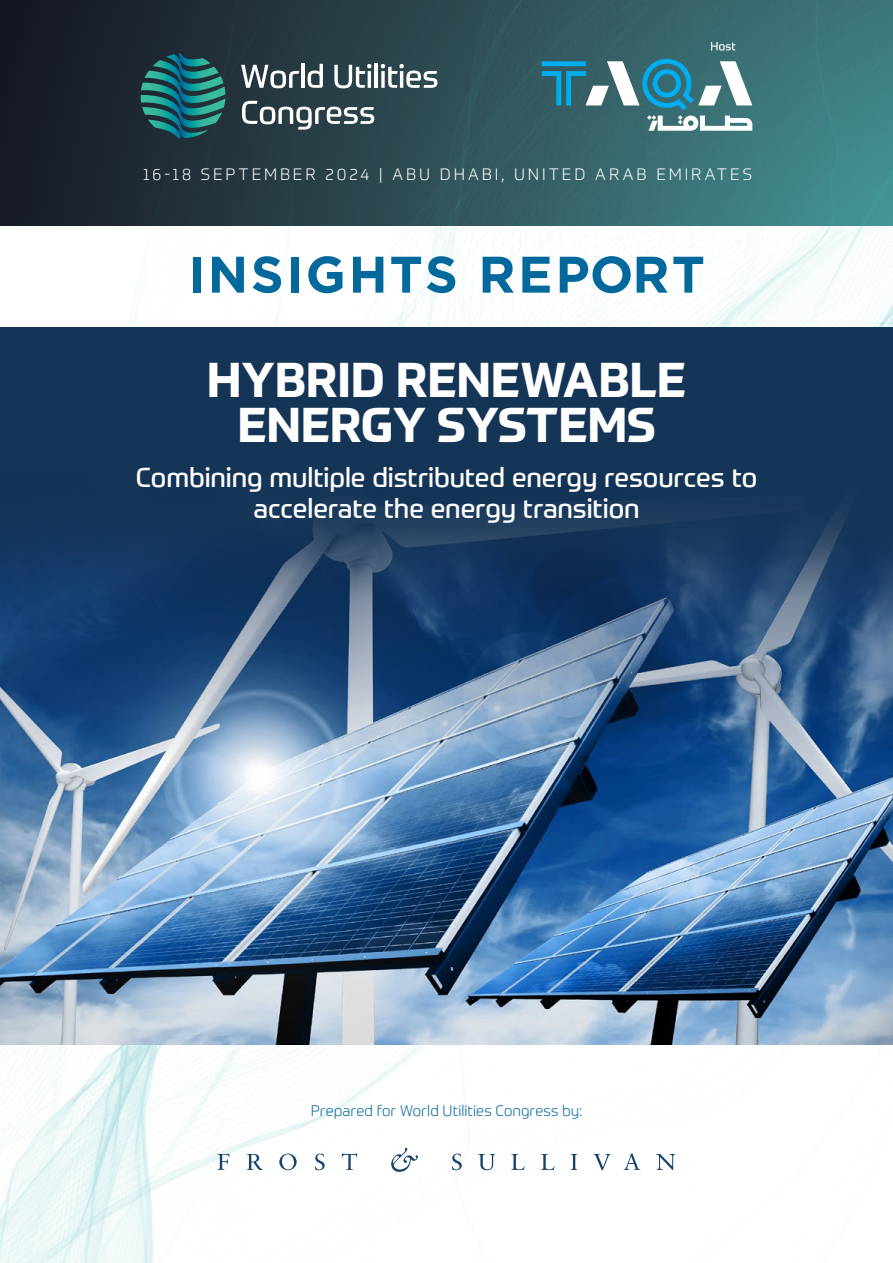
<style>
.page{position:relative;width:893px;height:1263px;background:#fff}
.page>*{position:absolute;margin:0;border:0;box-sizing:border-box;transform-origin:0 0}
.t1{font:700 51.3px "Gotham";letter-spacing:.045em;color:#03699d}
.t2{font:700 48px/45px "Prometo";letter-spacing:-.005em;color:#fff;text-align:center}
.t3{font:27px/30.8px "Prometo W04";letter-spacing:-.005em;color:#fff;text-align:center}
.t4{font:300 16.2px "Prometo W04";letter-spacing:.18em;color:#fff}
.t5{font:300 15px "Prometo W04";color:#03699d}
</style>
<div class="page">
<img style="left:0;top:323px;width:893px;height:940px">
<img style="left:0;top:747px;width:893px;height:298px">
<img style="left:0;top:0;width:893px;height:227px">
<img style="left:143px;top:227px;width:750px;height:96px">
<svg style="left:0;top:327px;width:893px;height:420px;fill:#15355a"></svg>
<svg style="left:241px;top:65px;width:58px;height:23px"></svg>
<hr style="left:301px;top:64px;width:3px;height:24px;background:#fff">
<svg style="left:308px;top:64px;width:15px;height:24px"></svg>
<svg style="left:334px;top:64px;width:37px;height:24px"></svg>
<hr style="left:374px;top:64px;width:4px;height:24px;background:#fff">
<svg style="left:381px;top:64px;width:56px;height:24px"></svg>
<svg style="left:242px;top:101px;width:132px;height:29px"></svg>
<svg style="left:141px;top:53px;width:84px;height:85px"></svg>
<svg style="left:542px;top:59px;width:210px;height:72px"></svg>
<svg style="left:711px;top:42px;width:24px;height:9px"></svg>
<svg style="left:218px;top:1154px;width:11px;height:16px"></svg>
<svg style="left:247px;top:1154px;width:16px;height:16px"></svg>
<svg style="left:279px;top:1153px;width:18px;height:17px"></svg>
<svg style="left:315px;top:1153px;width:10px;height:17px"></svg>
<svg style="left:342px;top:1153px;width:15px;height:17px"></svg>
<svg style="left:452px;top:1153px;width:10px;height:17px"></svg>
<svg style="left:478px;top:1154px;width:17px;height:16px"></svg>
<svg style="left:511px;top:1154px;width:14px;height:16px"></svg>
<svg style="left:541px;top:1154px;width:14px;height:16px"></svg>
<svg style="left:571px;top:1154px;width:6px;height:16px"></svg>
<svg style="left:593px;top:1154px;width:17px;height:16px"></svg>
<svg style="left:624px;top:1153px;width:16px;height:17px"></svg>
<svg style="left:656px;top:1154px;width:19px;height:16px"></svg>
<svg style="left:391px;top:1148px;width:27px;height:24px"></svg>
<p class="t4" style="left:143px;top:164px;width:610px">16-18 SEPTEMBER 2024 | ABU DHABI, UNITED ARAB EMIRATES</p>
<h1 class="t1" style="left:188px;top:245px;width:518px">INSIGHTS REPORT</h1>
<h2 class="t2" style="left:207px;top:357px;width:481px">HYBRID RENEWABLE<br>ENERGY SYSTEMS</h2>
<p class="t3" style="left:136px;top:462px;width:623px">Combining multiple distributed energy resources to accelerate the energy transition</p>
<p class="t5" style="left:311px;top:1102px;width:273px">Prepared for World Utilities Congress by:</p>
</div>
